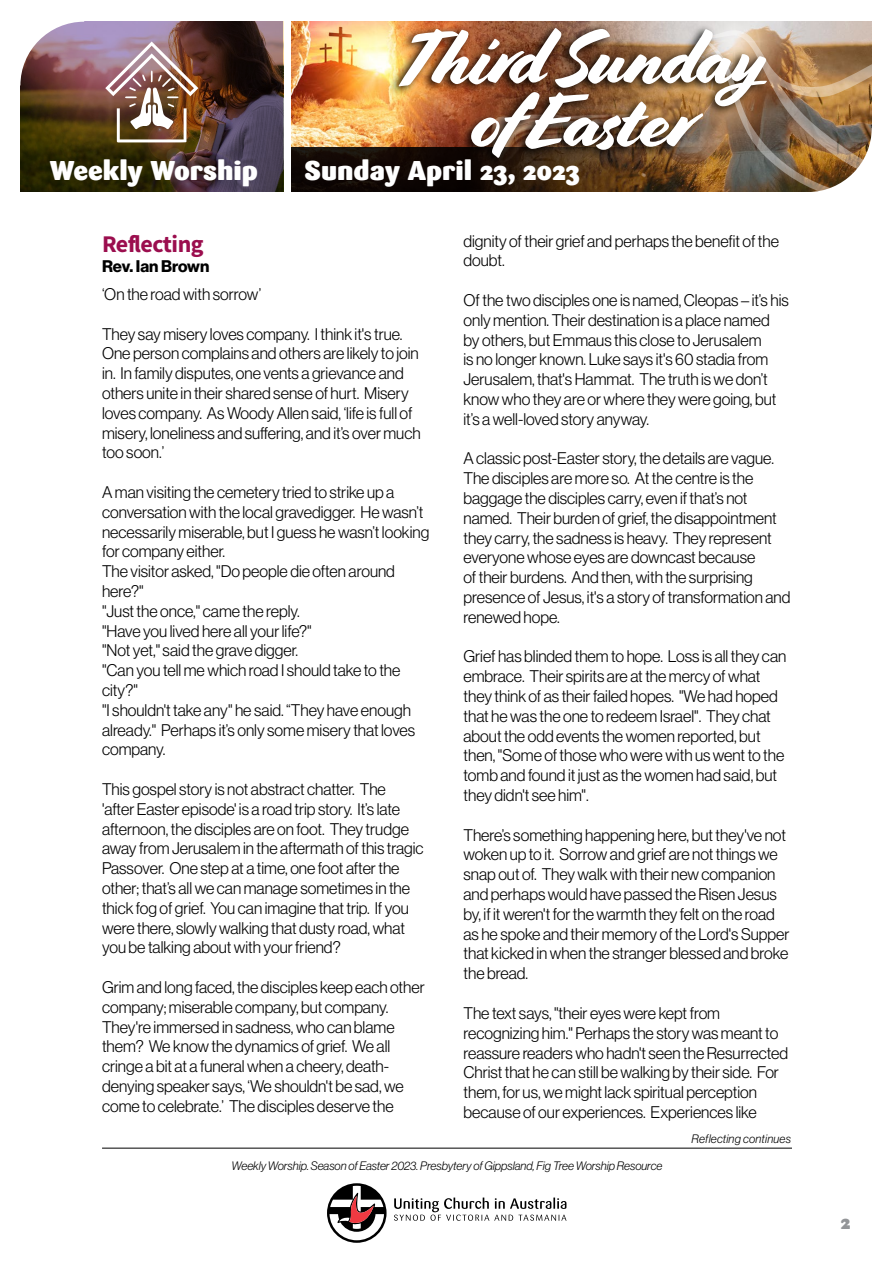
<style>
.page{position:relative;width:893px;height:1263px;background:#fff}
.page>*{position:absolute;margin:0;border:0;box-sizing:border-box;transform-origin:0 0}
.t1{font:76.5px/63px "Cortado";letter-spacing:-.015em;color:#fff;text-align:center}
.t2{font:900 27px "Sari";color:#fff}
.t3{font:24px "Source Sans Variable";letter-spacing:-.02em;color:#9b0e4e}
.t4{font:900 19.5px "Sari";color:#939598}
.t5{font:16.5px/19.8px "N Haas Grotesk DS Pro 45 Lt";color:#000}
.t6{font:16.5px "N Haas Grotesk DS Pro 75 Bd";letter-spacing:-.005em;color:#000}
.t7{font:12px "N Haas Grotesk DS Pro 46 Lt It";color:#000}
.t8{font:12px "N Haas Grotesk DS Pro 46 Lt It";letter-spacing:.02em;color:#000}
</style>
<div class="page">
<svg style="left:394px;top:1197px;width:172px;height:24px"></svg>
<svg style="left:327px;top:1183px;width:60px;height:60px"></svg>
<hr style="left:102px;top:1148px;width:690px;height:1px;background:#000">
<img style="left:292px;top:21px;width:407px;height:127px">
<img style="left:20px;top:21px;width:263px;height:171px">
<img style="left:105px;top:42px;width:93px;height:100px">
<svg style="left:20px;top:21px;width:64px;height:64px"></svg>
<svg style="left:292px;top:148px;width:407px;height:44px;background:#271709"></svg>
<div style="left:387px;top:23px;width:384px;height:145px;background:#000;opacity:.91"></div>
<img style="left:699px;top:21px;width:173px;height:171px">
<h1 class="t1" style="left:395px;top:28px;width:375px">Third Sunday of Easter</h1>
<h2 class="t2" style="left:50px;top:154px;width:210px">Weekly Worship</h2>
<h2 class="t2" style="left:304px;top:154px;width:277px">Sunday April 23, 2023</h2>
<h3 class="t3" style="left:102px;top:229px;width:103px">Reflecting</h3>
<p class="t6" style="left:102px;top:256px;width:109px">Rev. Ian Brown</p>
<p class="t5" style="left:102px;top:284px;width:161px">‘On the road with sorrow’</p>
<p class="t5" style="left:102px;top:324px;width:320px">They say misery loves company. I think it's true.<br>One person complains and others are likely to join in. In family disputes, one vents a grievance and others unite in their shared sense of hurt. Misery loves company. As Woody Allen said, ‘life is full of misery, loneliness and suffering, and it’s over much too soon.’</p>
<p class="t5" style="left:102px;top:482px;width:329px">A man visiting the cemetery tried to strike up a conversation with the local gravedigger. He wasn’t necessarily miserable, but I guess he wasn’t looking for company either.<br>The visitor asked, "Do people die often around here?"<br>"Just the once," came the reply.<br>"Have you lived here all your life?"<br>"Not yet," said the grave digger.<br>"Can you tell me which road I should take to the city?"<br>"I shouldn't take any" he said. “They have enough already." Perhaps it’s only some misery that loves company.</p>
<p class="t5" style="left:102px;top:779px;width:323px">This gospel story is not abstract chatter. The<br>'after Easter episode' is a road trip story. It’s late afternoon, the disciples are on foot. They trudge away from Jerusalem in the aftermath of this tragic Passover. One step at a time, one foot after the other; that’s all we can manage sometimes in the thick fog of grief. You can imagine that trip. If you were there, slowly walking that dusty road, what you be talking about with your friend?</p>
<p class="t5" style="left:102px;top:977px;width:324px">Grim and long faced, the disciples keep each other company; miserable company, but company.<br>They're immersed in sadness, who can blame them? We know the dynamics of grief. We all cringe a bit at a funeral when a cheery, death&shy;denying speaker says, ‘We shouldn't be sad, we come to celebrate.’ The disciples deserve the</p>
<p class="t5" style="left:463px;top:231px;width:317px">dignity of their grief and perhaps the benefit of the doubt.</p>
<p class="t5" style="left:463px;top:290px;width:327px">Of the two disciples one is named, Cleopas – it’s his only mention. Their destination is a place named by others, but Emmaus this close to Jerusalem<br>is no longer known. Luke says it's 60 stadia from Jerusalem, that's Hammat. The truth is we don’t know who they are or where they were going, but it’s a well-loved story anyway.</p>
<p class="t5" style="left:463px;top:449px;width:328px">A classic post-Easter story, the details are vague.<br>The disciples are more so. At the centre is the baggage the disciples carry, even if that’s not named. Their burden of grief, the disappointment they carry, the sadness is heavy. They represent everyone whose eyes are downcast because<br>of their burdens. And then, with the surprising presence of Jesus, it's a story of transformation and renewed hope.</p>
<p class="t5" style="left:463px;top:647px;width:324px">Grief has blinded them to hope. Loss is all they can embrace. Their spirits are at the mercy of what they think of as their failed hopes. "We had hoped that he was the one to redeem Israel". They chat about the odd events the women reported, but then, "Some of those who were with us went to the tomb and found it just as the women had said, but they didn't see him".</p>
<p class="t5" style="left:463px;top:825px;width:328px">There’s something happening here, but they've not woken up to it. Sorrow and grief are not things we snap out of. They walk with their new companion and perhaps would have passed the Risen Jesus by, if it weren't for the warmth they felt on the road as he spoke and their memory of the Lord's Supper that kicked in when the stranger blessed and broke the bread.</p>
<p class="t5" style="left:463px;top:1003px;width:326px">The text says, "their eyes were kept from recognizing him." Perhaps the story was meant to reassure readers who hadn't seen the Resurrected Christ that he can still be walking by their side. For them, for us, we might lack spiritual perception because of our experiences. Experiences like</p>
<p class="t8" style="left:692px;top:1131px;width:101px">Reflecting continues</p>
<p class="t7" style="left:232px;top:1159px;width:432px">Weekly Worship. Season of Easter 2023. Presbytery of Gippsland, Fig Tree Worship Resource</p>
<p class="t4" style="left:841px;top:1210px;width:11px">2</p>
</div>
